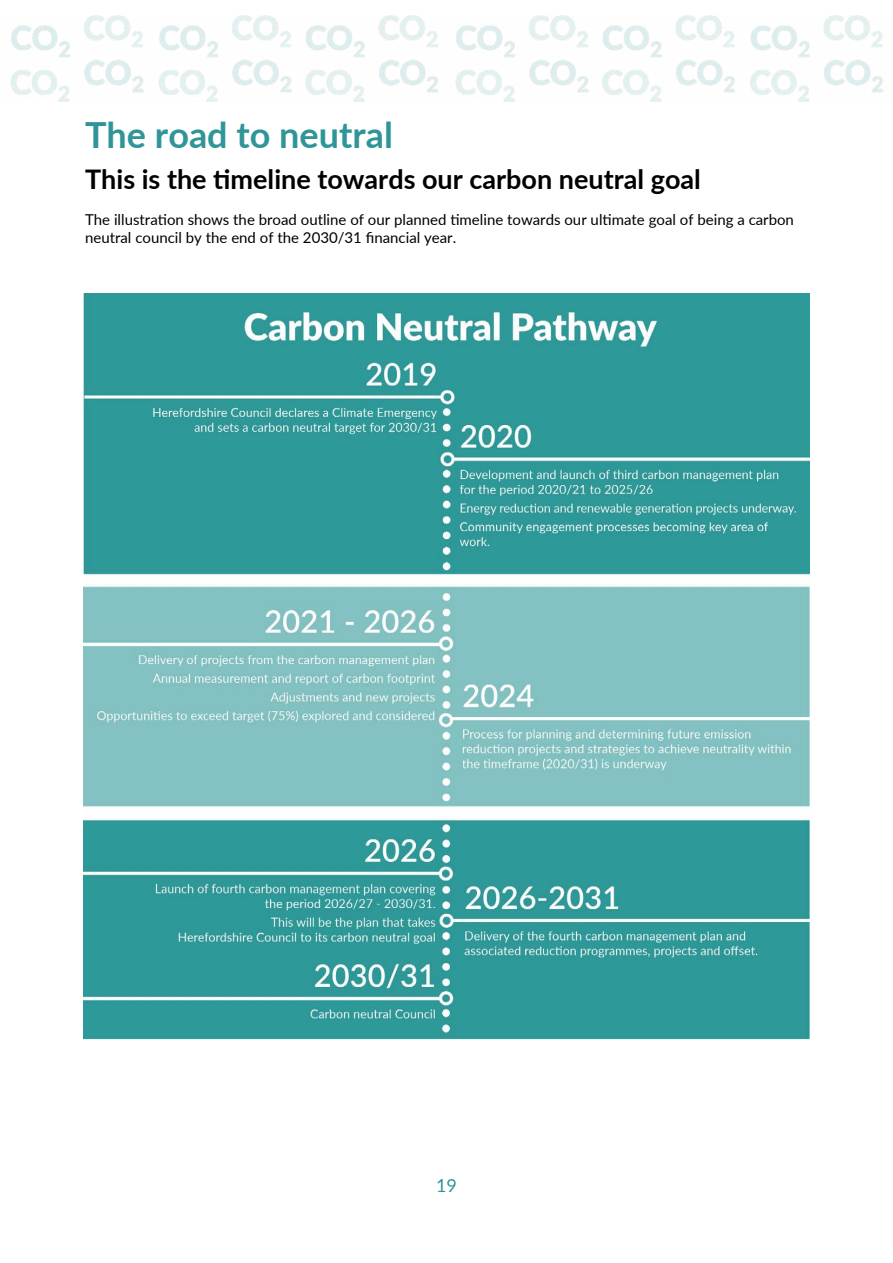
<style>
.page{position:relative;width:893px;height:1263px;background:#fff}
.page>*{position:absolute;margin:0;border:0;box-sizing:border-box;transform-origin:0 0}
.t1{font:700 36px "Lato";color:#309598}
.t2{font:700 27px "Lato";color:#000}
.t3{font:18px "Lato";color:#309598}
.t4{font:15px/18px "Lato";color:#000}
</style>
<div class="page">
<img style="left:84px;top:293px;width:725px;height:746px">
<img style="left:11px;top:16px;width:872px;height:85px">
<p class="t1" style="left:85px;top:108px;width:310px">The road to neutral</p>
<p class="t2" style="left:85px;top:159px;width:617px">This is the timeline towards our carbon neutral goal</p>
<p class="t4" style="left:85px;top:210px;width:710px">The illustration shows the broad outline of our planned timeline towards our ultimate goal of being a carbon neutral council by the end of the 2030/31 financial year.</p>
<p class="t3" style="left:436px;top:1173px;width:22px">19</p>
</div>
